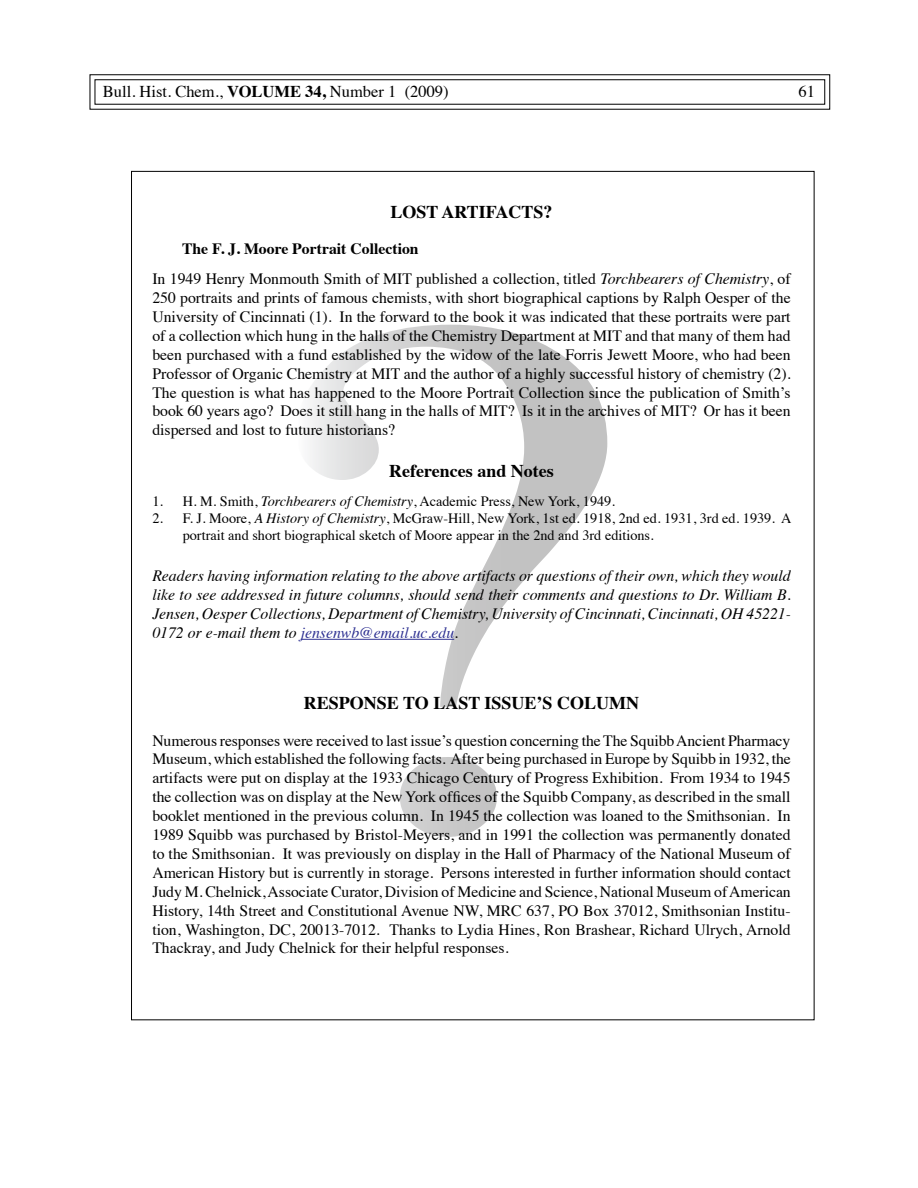
<style>
.page{position:relative;width:918px;height:1188px;background:#fff}
.page>*{position:absolute;margin:0;border:0;box-sizing:border-box;transform-origin:0 0}
.t1{font:700 18px "Times";color:#000}
.t2{font:16.5px "Times";color:#000}
.t3{font:15.75px/18.9px "Times";color:#000;text-align:justify}
.t4{font:italic 15.75px/18.9px "Times";color:#000;text-align:justify}
.t5{font:14.25px/17.1px "Times";color:#000}
.s1{font-weight:700}
.s2{font-style:italic}
.s3{color:#2e3192}
</style>
<div class="page">
<svg style="left:89px;top:74px;width:742px;height:36px"></svg>
<svg style="left:300px;top:325px;width:307px;height:512px"></svg>
<hr style="left:301px;top:639px;width:153px;height:1px;background:#2e3192">
<p class="t2" style="left:103px;top:76px;width:347px">Bull. Hist. Chem., <span class="s1">VOLUME 34,</span> Number 1 (2009)</p>
<p class="t2" style="left:799px;top:76px;width:18px">61</p>
<p class="t1" style="left:390px;top:195px;width:164px">LOST ARTIFACTS?</p>
<p class="t3" style="left:152px;top:233px;width:640px;line-height:29.7px;text-indent:30px"><span class="s1">The F. J. Moore Portrait Collection<br></span>In 1949 Henry Monmouth Smith of MIT published a collection, titled <span class="s2">Torchbearers of Chemistry</span>, of</p>
<p class="t3" style="left:152px;top:287px;width:640px">250 portraits and prints of famous chemists, with short biographical captions by Ralph Oesper of the University of Cincinnati (1). In the forward to the book it was indicated that these portraits were part of a collection which hung in the halls of the Chemistry Department at MIT and that many of them had been purchased with a fund established by the widow of the late Forris Jewett Moore, who had been Professor of Organic Chemistry at MIT and the author of a highly successful history of chemistry (2).<br>The question is what has happened to the Moore Portrait Collection since the publication of Smith’s book 60 years ago? Does it still hang in the halls of MIT? Is it in the archives of MIT? Or has it been dispersed and lost to future historians?</p>
<p class="t1" style="left:389px;top:454px;width:166px">References and Notes</p>
<p class="t5" style="left:152px;top:491px;width:464px">1. H. M. Smith, <span class="s2">Torchbearers of Chemistry</span>, Academic Press, New York, 1949.</p>
<p class="t5" style="left:183px;top:508px;width:610px;text-indent:-30px">2. F. J. Moore, <span class="s2">A History of Chemistry</span>, McGraw-Hill, New York, 1st ed. 1918, 2nd ed. 1931, 3rd ed. 1939. A portrait and short biographical sketch of Moore appear in the 2nd and 3rd editions.</p>
<p class="t4" style="left:152px;top:566px;width:640px">Readers having information relating to the above artifacts or questions of their own, which they would like to see addressed in future columns, should send their comments and questions to Dr. William B.<br>Jensen, Oesper Collections, Department of Chemistry, University of Cincinnati, Cincinnati, OH 45221- 0172 or e-mail them to <span class="s3">jensenwb@email.uc.edu</span>.</p>
<p class="t1" style="left:304px;top:686px;width:337px">RESPONSE TO LAST ISSUE’S COLUMN</p>
<p class="t3" style="left:152px;top:729px;width:640px">Numerous responses were received to last issue’s question concerning the The Squibb Ancient Pharmacy Museum, which established the following facts. After being purchased in Europe by Squibb in 1932, the artifacts were put on display at the 1933 Chicago Century of Progress Exhibition. From 1934 to 1945 the collection was on display at the New York offices of the Squibb Company, as described in the small booklet mentioned in the previous column. In 1945 the collection was loaned to the Smithsonian. In 1989 Squibb was purchased by Bristol-Meyers, and in 1991 the collection was permanently donated to the Smithsonian. It was previously on display in the Hall of Pharmacy of the National Museum of American History but is currently in storage. Persons interested in further information should contact Judy M. Chelnick, Associate Curator, Division of Medicine and Science, National Museum of American History, 14th Street and Constitutional Avenue NW, MRC 637, PO Box 37012, Smithsonian Institu&shy;tion, Washington, DC, 20013-7012. Thanks to Lydia Hines, Ron Brashear, Richard Ulrych, Arnold Thackray, and Judy Chelnick for their helpful responses.</p>
</div>
